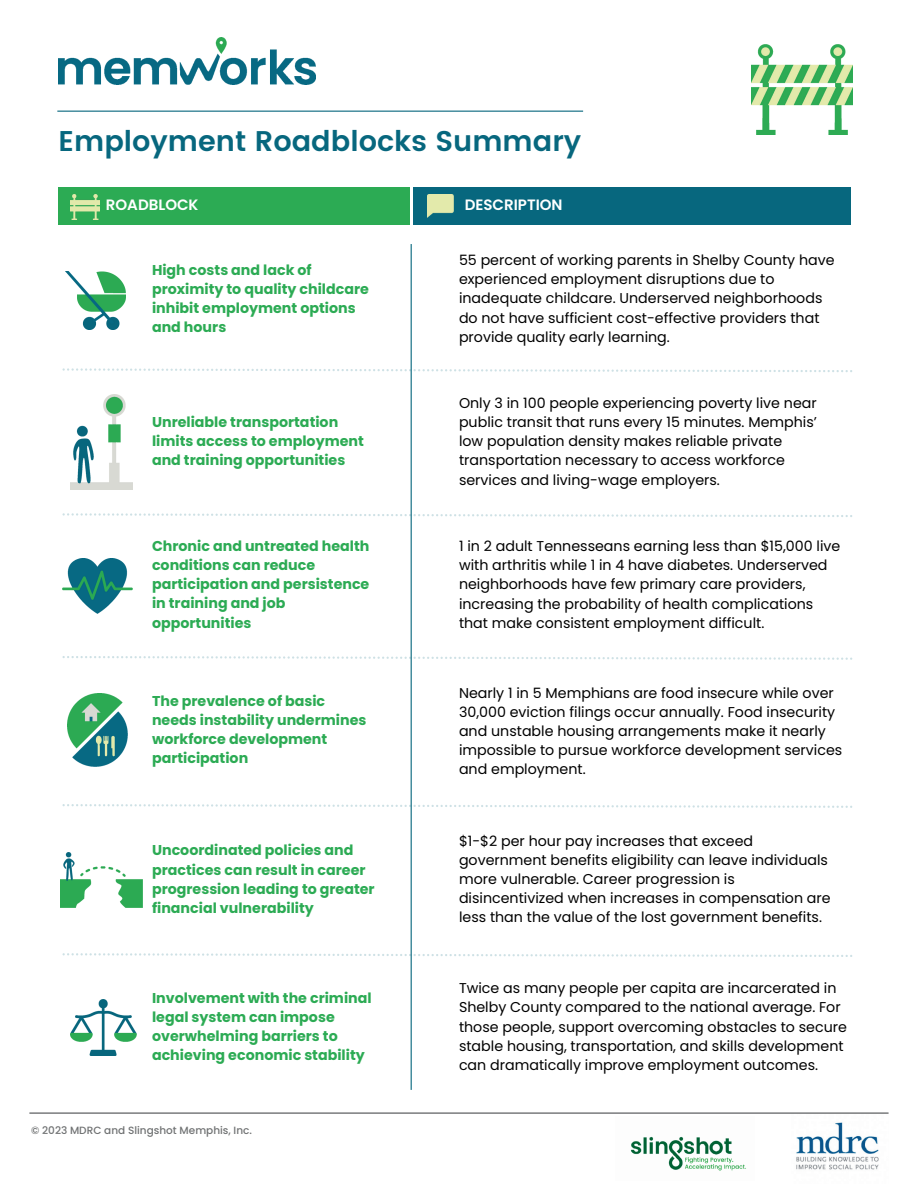
<style>
.page{position:relative;width:918px;height:1188px;background:#fff}
.page>*{position:absolute;margin:0;border:0;box-sizing:border-box;transform-origin:0 0}
.t1{font:600 28.5px "Poppins";color:#07677e}
.t2{font:600 15px "Poppins";color:#fff}
.t3{font:14.25px/19.2px "Poppins";color:#000}
.t4{font:700 14.25px/19.2px "Poppins";color:#2cab54}
.t5{font:500 10.5px "Poppins";color:#707273}
</style>
<div class="page">
<div style="left:59px;top:187px;width:351px;height:37px;background:#2cab54"></div>
<div style="left:414px;top:187px;width:437px;height:37px;background:#07677e"></div>
<img style="left:428px;top:195px;width:26px;height:22px">
<svg style="left:63px;top:368px;width:789px;height:4px"></svg>
<svg style="left:63px;top:513px;width:789px;height:4px"></svg>
<svg style="left:63px;top:656px;width:789px;height:4px"></svg>
<svg style="left:63px;top:804px;width:789px;height:4px"></svg>
<svg style="left:63px;top:953px;width:789px;height:4px"></svg>
<hr style="left:411px;top:244px;width:1px;height:846px;background:#07677e">
<img style="left:59px;top:38px;width:256px;height:47px">
<hr style="left:57px;top:111px;width:526px;height:1px;background:#07677e">
<img style="left:68px;top:694px;width:59px;height:73px">
<img style="left:630px;top:1136px;width:116px;height:35px">
<img style="left:796px;top:1122px;width:83px;height:48px">
<hr style="left:29px;top:1113px;width:860px;height:1px;background:#4d4f51">
<img style="left:66px;top:272px;width:60px;height:57px">
<img style="left:63px;top:558px;width:70px;height:55px">
<img style="left:71px;top:395px;width:61px;height:94px">
<img style="left:61px;top:852px;width:82px;height:56px">
<img style="left:71px;top:194px;width:28px;height:26px">
<img style="left:752px;top:45px;width:101px;height:90px">
<img style="left:71px;top:1000px;width:66px;height:55px">
<p class="t1" style="left:59px;top:119px;width:524px">Employment Roadblocks Summary</p>
<p class="t2" style="left:106px;top:196px;width:94px">ROADBLOCK</p>
<p class="t2" style="left:465px;top:196px;width:99px">DESCRIPTION</p>
<p class="t4" style="left:152px;top:260px;width:218px">High costs and lack of proximity to quality childcare inhibit employment options and hours</p>
<p class="t4" style="left:152px;top:413px;width:213px">Unreliable transportation limits access to employment and training opportunities</p>
<p class="t4" style="left:152px;top:537px;width:219px">Chronic and untreated health conditions can reduce participation and persistence in training and job opportunities</p>
<p class="t4" style="left:152px;top:691px;width:216px">The prevalence of basic needs instability undermines workforce development participation</p>
<p class="t4" style="left:152px;top:841px;width:224px">Uncoordinated policies and practices can result in career progression leading to greater financial vulnerability</p>
<p class="t4" style="left:152px;top:988px;width:221px">Involvement with the criminal legal system can impose overwhelming barriers to achieving economic stability</p>
<p class="t5" style="left:31px;top:1125px;width:222px">© 2023 MDRC and Slingshot Memphis, Inc.</p>
<p class="t3" style="left:459px;top:251px;width:377px">55 percent of working parents in Shelby County have experienced employment disruptions due to inadequate childcare. Underserved neighborhoods do not have sufficient cost-effective providers that provide quality early learning.</p>
<p class="t3" style="left:459px;top:394px;width:359px">Only 3 in 100 people experiencing poverty live near public transit that runs every 15 minutes. Memphis’ low population density makes reliable private transportation necessary to access workforce services and living-wage employers.</p>
<p class="t3" style="left:459px;top:537px;width:383px">1 in 2 adult Tennesseans earning less than $15,000 live with arthritis while 1 in 4 have diabetes. Underserved neighborhoods have few primary care providers, increasing the probability of health complications that make consistent employment difficult.</p>
<p class="t3" style="left:459px;top:683px;width:385px">Nearly 1 in 5 Memphians are food insecure while over 30,000 eviction filings occur annually. Food insecurity and unstable housing arrangements make it nearly impossible to pursue workforce development services and employment.</p>
<p class="t3" style="left:459px;top:831px;width:373px">$1-$2 per hour pay increases that exceed government benefits eligibility can leave individuals more vulnerable. Career progression is disincentivized when increases in compensation are less than the value of the lost government benefits.</p>
<p class="t3" style="left:459px;top:979px;width:390px">Twice as many people per capita are incarcerated in Shelby County compared to the national average. For those people, support overcoming obstacles to secure stable housing, transportation, and skills development can dramatically improve employment outcomes.</p>
</div>
